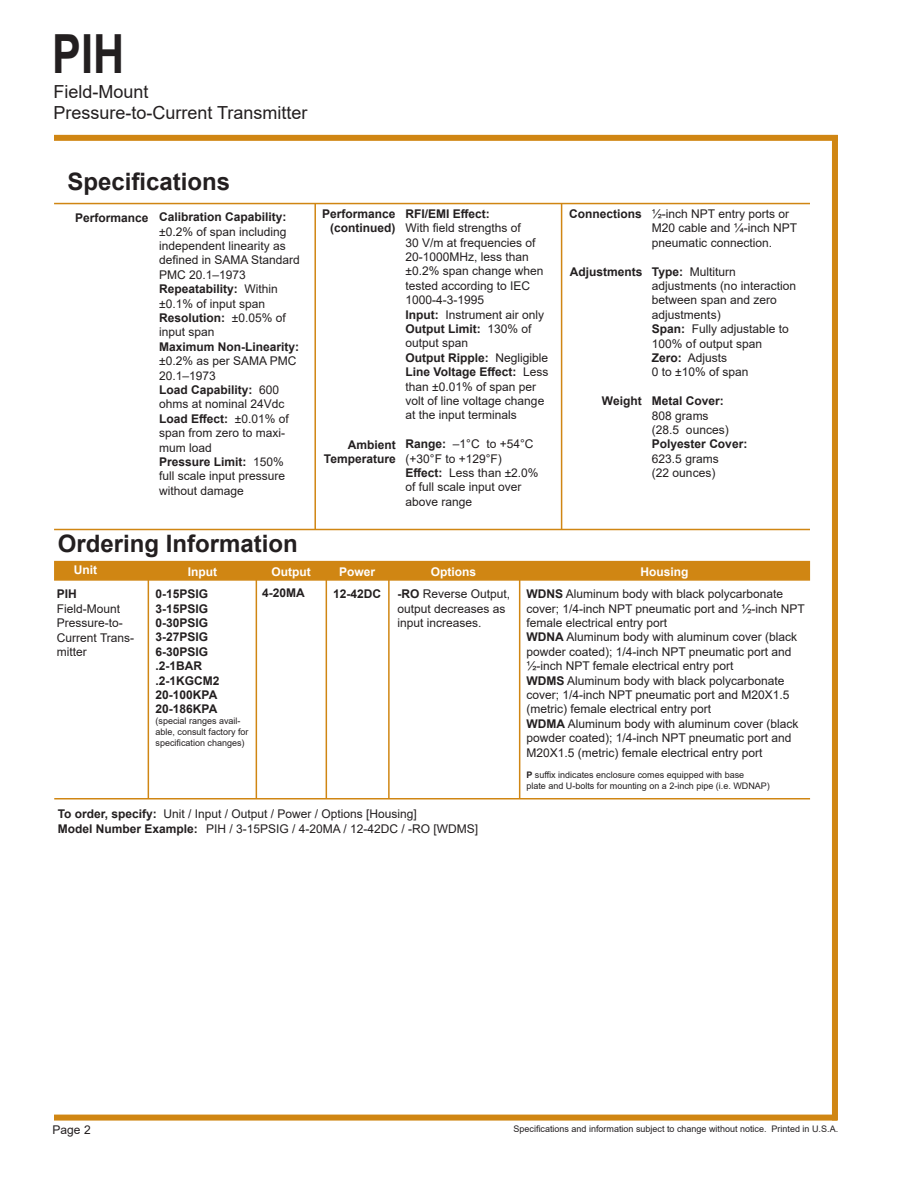
<style>
.page{position:relative;width:918px;height:1188px;background:#fff}
.page>*{position:absolute;margin:0;border:0;box-sizing:border-box;transform-origin:0 0}
.t1{font:700 54px "Arial";color:#231f20;scale:.8 1}
.t2{font:700 24px "Arial";color:#231f20}
.t3{font:18px/21.6px "Arial";color:#231f20}
.t4{font:12px/14.4px "Arial";color:#231f20}
.t5{font:700 12px/14.4px "Arial";color:#231f20}
.t6{font:700 12px "Arial";color:#fff}
.t7{font:9px/10.8px "Arial";color:#231f20}
.s1{font-weight:700}
.s2{font-weight:400}
</style>
<div class="page">
<div style="left:832px;top:135px;width:6px;height:985px;background:#d08613"></div>
<div style="left:54px;top:1115px;width:783px;height:6px;background:#d08613"></div>
<div style="left:54px;top:135px;width:784px;height:6px;background:#d08613"></div>
<div style="left:54px;top:561px;width:756px;height:20px;background:#d08613;border:2px solid #d08613"></div>
<hr style="left:148px;top:575px;width:1px;height:223px;background:#d08613">
<hr style="left:256px;top:575px;width:1px;height:224px;background:#d08613">
<hr style="left:326px;top:576px;width:1px;height:223px;background:#d08613">
<hr style="left:388px;top:568px;width:2px;height:231px;background:#d08613">
<hr style="left:519px;top:575px;width:1px;height:224px;background:#d08613">
<hr style="left:54px;top:798px;width:756px;height:2px;background:#d08613">
<hr style="left:314px;top:204px;width:2px;height:325px;background:#d08613">
<hr style="left:561px;top:204px;width:1px;height:325px;background:#d08613">
<hr style="left:54px;top:529px;width:756px;height:1px;background:#d08613">
<hr style="left:54px;top:203px;width:756px;height:1px;background:#d08613">
<h1 class="t1" style="left:52px;top:16px;width:92px">PIH</h1>
<h3 class="t3" style="left:54px;top:81px;width:256px">Field-Mount<br>Pressure-to-Current Transmitter</h3>
<p class="t2" style="left:68px;top:165px;width:164px">Specifications</p>
<p class="t5" style="left:75px;top:211px;width:75px">Performance</p>
<p class="t4" style="left:159px;top:210px;width:142px"><span class="s1">Calibration Capability: </span>±0.2% of span including independent linearity as defined in SAMA Standard<br>PMC 20.1–1973</p>
<p class="t4" style="left:159px;top:282px;width:120px"><span class="s1">Repeatability:</span> Within ±0.1% of input span</p>
<p class="t4" style="left:159px;top:311px;width:128px"><span class="s1">Resolution:</span> ±0.05% of input span</p>
<p class="t4" style="left:159px;top:339px;width:142px"><span class="s1">Maximum Non-Linearity: </span>±0.2% as per SAMA PMC<br>20.1–1973</p>
<p class="t4" style="left:159px;top:383px;width:127px"><span class="s1">Load Capability:</span> 600 ohms at nominal 24Vdc</p>
<p class="t4" style="left:159px;top:411px;width:131px"><span class="s1">Load Effect:</span> ±0.01% of span from zero to maxi&shy;mum load<br><span class="s1">Pressure Limit:</span> 150% full scale input pressure without damage</p>
<p class="t2" style="left:58px;top:527px;width:242px">Ordering Information</p>
<p class="t5" style="left:322px;top:207px;width:75px">Performance</p>
<p class="t5" style="left:330px;top:221px;width:67px">(continued)</p>
<p class="t5" style="left:348px;top:438px;width:50px">Ambient</p>
<p class="t5" style="left:324px;top:452px;width:73px">Temperature</p>
<p class="t4" style="left:406px;top:206px;width:139px"><span class="s1">RFI/EMI Effect:<br></span>With field strengths of<br>30 V/m at frequencies of<br>20-1000MHz, less than ±0.2% span change when tested according to IEC<br>1000-4-3-1995</p>
<p class="t4" style="left:406px;top:307px;width:140px"><span class="s1">Input:</span> Instrument air only</p>
<p class="t4" style="left:406px;top:322px;width:128px"><span class="s1">Output Limit:</span> 130% of output span</p>
<p class="t5" style="left:406px;top:351px;width:144px">Output Ripple: <span class="s2">Negligible</span></p>
<p class="t4" style="left:406px;top:365px;width:144px"><span class="s1">Line Voltage Effect:</span> Less than ±0.01% of span per volt of line voltage change at the input terminals</p>
<p class="t4" style="left:406px;top:437px;width:129px"><span class="s1">Range:</span> –1°C to +54°C (+30°F to +129°F)</p>
<p class="t4" style="left:406px;top:466px;width:135px"><span class="s1">Effect:</span> Less than ±2.0% of full scale input over above range</p>
<p class="t5" style="left:569px;top:207px;width:74px">Connections</p>
<p class="t5" style="left:570px;top:265px;width:74px">Adjustments</p>
<p class="t5" style="left:602px;top:394px;width:41px">Weight</p>
<p class="t4" style="left:652px;top:207px;width:147px">½-inch NPT entry ports or<br>M20 cable and ¼-inch NPT pneumatic connection.</p>
<p class="t4" style="left:652px;top:264px;width:85px"><span class="s1">Type:</span> Multiturn</p>
<p class="t4" style="left:652px;top:279px;width:146px">adjustments (no interaction between span and zero adjustments)</p>
<p class="t4" style="left:652px;top:322px;width:138px"><span class="s1">Span:</span> Fully adjustable to<br>100% of output span</p>
<p class="t4" style="left:652px;top:351px;width:98px"><span class="s1">Zero:</span> Adjusts<br>0 to ±10% of span</p>
<p class="t4" style="left:652px;top:394px;width:78px"><span class="s1">Metal Cover:<br></span>808 grams (28.5 ounces)</p>
<p class="t4" style="left:652px;top:437px;width:97px"><span class="s1">Polyester Cover:<br></span>623.5 grams<br>(22 ounces)</p>
<p class="t6" style="left:74px;top:562px;width:25px">Unit</p>
<p class="t6" style="left:188px;top:563px;width:31px">Input</p>
<p class="t6" style="left:271px;top:563px;width:41px">Output</p>
<p class="t6" style="left:339px;top:563px;width:38px">Power</p>
<p class="t6" style="left:431px;top:563px;width:47px">Options</p>
<p class="t6" style="left:640px;top:563px;width:49px">Housing</p>
<p class="t5" style="left:262px;top:586px;width:44px">4-20MA</p>
<p class="t5" style="left:333px;top:587px;width:50px">12-42DC</p>
<p class="t4" style="left:526px;top:587px;width:280px"><span class="s1">WDNS</span> Aluminum body with black polycarbonate cover; 1/4-inch NPT pneumatic port and ½-inch NPT female electrical entry port</p>
<p class="t4" style="left:526px;top:630px;width:272px"><span class="s1">WDNA</span> Aluminum body with aluminum cover (black powder coated); 1/4-inch NPT pneumatic port and ½-inch NPT female electrical entry port<br><span class="s1">WDMS</span> Aluminum body with black polycarbonate cover; 1/4-inch NPT pneumatic port and M20X1.5 (metric) female electrical entry port</p>
<p class="t4" style="left:526px;top:716px;width:274px"><span class="s1">WDMA</span> Aluminum body with aluminum cover (black powder coated); 1/4-inch NPT pneumatic port and<br>M20X1.5 (metric) female electrical entry port</p>
<p class="t7" style="left:526px;top:770px;width:245px"><span class="s1">P</span> suffix indicates enclosure comes equipped with base<br>plate and U-bolts for mounting on a 2-inch pipe (i.e. WDNAP)</p>
<p class="t4" style="left:58px;top:807px;width:361px"><span class="s1">To order, specify:</span> Unit / Input / Output / Power / Options [Housing]</p>
<p class="t4" style="left:58px;top:821px;width:422px"><span class="s1">Model Number Example:</span> PIH / 3-15PSIG / 4-20MA / 12-42DC / -RO [WDMS]</p>
<p class="t4" style="left:397px;top:587px;width:114px"><span class="s1">-RO</span> Reverse Output, output decreases as input increases.</p>
<p class="t5" style="left:156px;top:587px;width:54px">0-15PSIG<br>3-15PSIG</p>
<p class="t5" style="left:156px;top:616px;width:54px">0-30PSIG</p>
<p class="t5" style="left:156px;top:630px;width:54px">3-27PSIG</p>
<p class="t5" style="left:156px;top:644px;width:54px">6-30PSIG</p>
<p class="t5" style="left:156px;top:659px;width:48px">.2-1BAR</p>
<p class="t5" style="left:156px;top:673px;width:66px">.2-1KGCM2</p>
<p class="t5" style="left:156px;top:688px;width:63px">20-100KPA<br>20-186KPA</p>
<p class="t7" style="left:156px;top:716px;width:95px">(special ranges avail&shy;able, consult factory for specification changes)</p>
<p class="t5" style="left:57px;top:587px;width:22px">PIH</p>
<p class="t4" style="left:57px;top:601px;width:79px">Field-Mount<br>Pressure-to-<br>Current Trans&shy;mitter</p>
<p class="t4" style="left:53px;top:1123px;width:40px">Page 2</p>
<p class="t7" style="left:514px;top:1124px;width:326px">Specifications and information subject to change without notice. Printed in U.S.A.</p>
</div>
